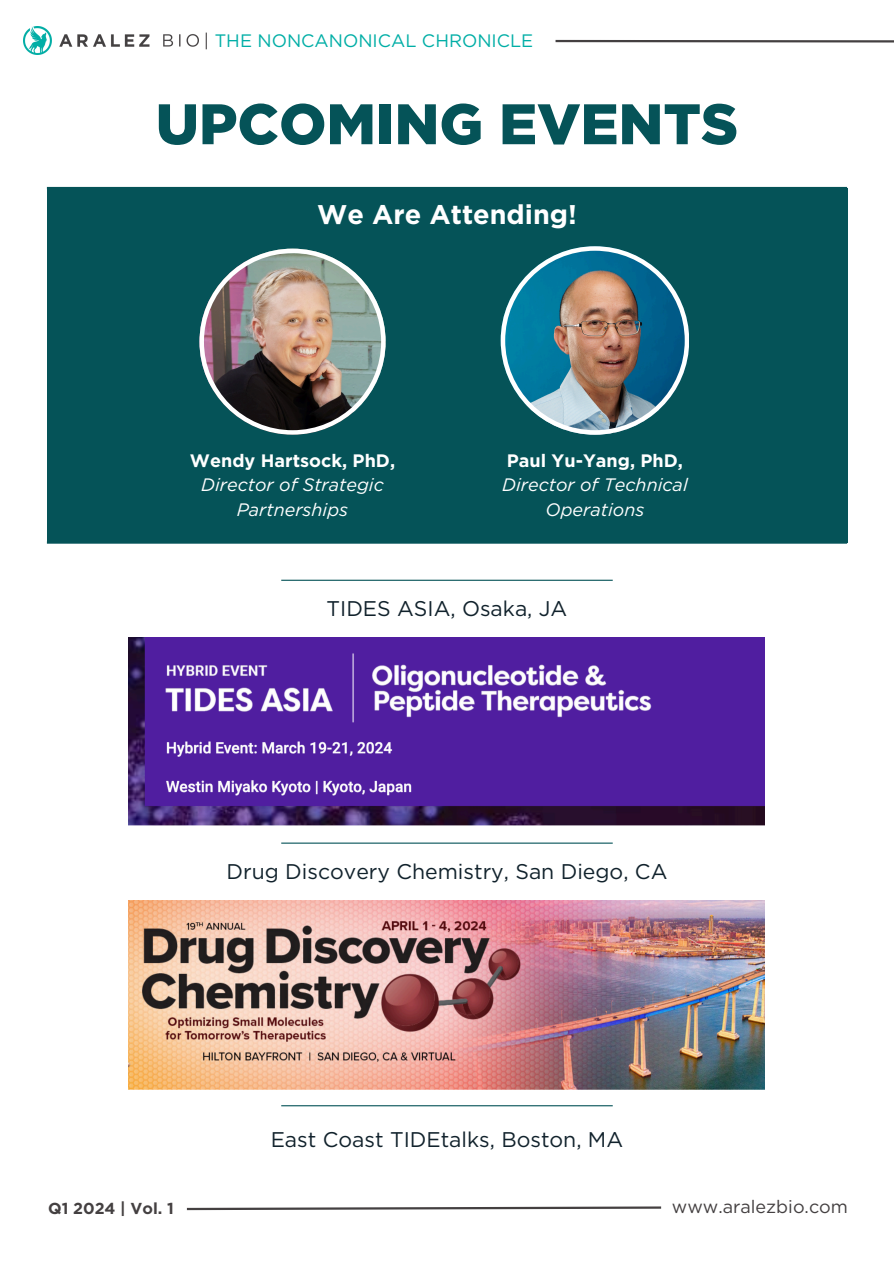
<style>
.page{position:relative;width:894px;height:1264px;background:#fff}
.page>*{position:absolute;margin:0;border:0;box-sizing:border-box;transform-origin:0 0}
.t1{font:900 57px "Gotham";color:#055358}
.t2{font:700 27px "Gotham";color:#fff}
.t3{font:21.15px "Gotham";color:#11222c}
.t4{font:italic 18px/24.8px "Gotham";color:#fff;text-align:center}
.t5{font:18px "Gotham";color:#00aea6}
.t6{font:18px "Gotham";color:#444041}
.t7{font:700 15.9px "Gotham";color:#444041}
.s1{color:#444041}
.s2{font-weight:700;font-style:normal}
</style>
<div class="page">
<svg style="left:186px;top:1206px;width:476px;height:5px"></svg>
<img style="left:24px;top:27px;width:174px;height:28px">
<svg style="left:555px;top:39px;width:338px;height:4px"></svg>
<hr style="left:47px;top:187px;width:799px;height:2px;background:#055358">
<div style="left:47px;top:188px;width:799px;height:354px;background:#055358"></div>
<img style="left:199px;top:249px;width:186px;height:185px">
<img style="left:500px;top:246px;width:188px;height:188px">
<hr style="left:47px;top:541px;width:799px;height:2px;background:#055358">
<img style="left:129px;top:637px;width:635px;height:189px">
<img style="left:129px;top:900px;width:635px;height:189px">
<hr style="left:281px;top:842px;width:331px;height:1px;background:#055358">
<hr style="left:281px;top:1105px;width:331px;height:1px;background:#055358">
<hr style="left:281px;top:579px;width:331px;height:2px;background:#055358">
<h5 class="t5" style="left:204px;top:29px;width:331px"><span class="s1">|</span> THE NONCANONICAL CHRONICLE</h5>
<p class="t1" style="left:156px;top:89px;width:583px">UPCOMING EVENTS</p>
<p class="t2" style="left:317px;top:198px;width:261px">We Are Attending!</p>
<h5 class="t4" style="left:190px;top:448px;width:207px"><span class="s2">Wendy Hartsock, PhD,<br></span>Director of Strategic<br>Partnerships</h5>
<h3 class="t4" style="left:502px;top:448px;width:187px"><span class="s2">Paul Yu-Yang, PhD,<br></span>Director of Technical<br>Operations</h3>
<p class="t3" style="left:326px;top:596px;width:242px">TIDES ASIA, Osaka, JA</p>
<h5 class="t3" style="left:226px;top:859px;width:442px">Drug Discovery Chemistry, San Diego, CA</h5>
<p class="t3" style="left:271px;top:1127px;width:354px">East Coast TIDEtalks, Boston, MA</p>
<p class="t7" style="left:48px;top:1198px;width:127px">Q1 2024 | Vol. 1</p>
<h4 class="t6" style="left:671px;top:1195px;width:177px">www.aralezbio.com</h4>
</div>
